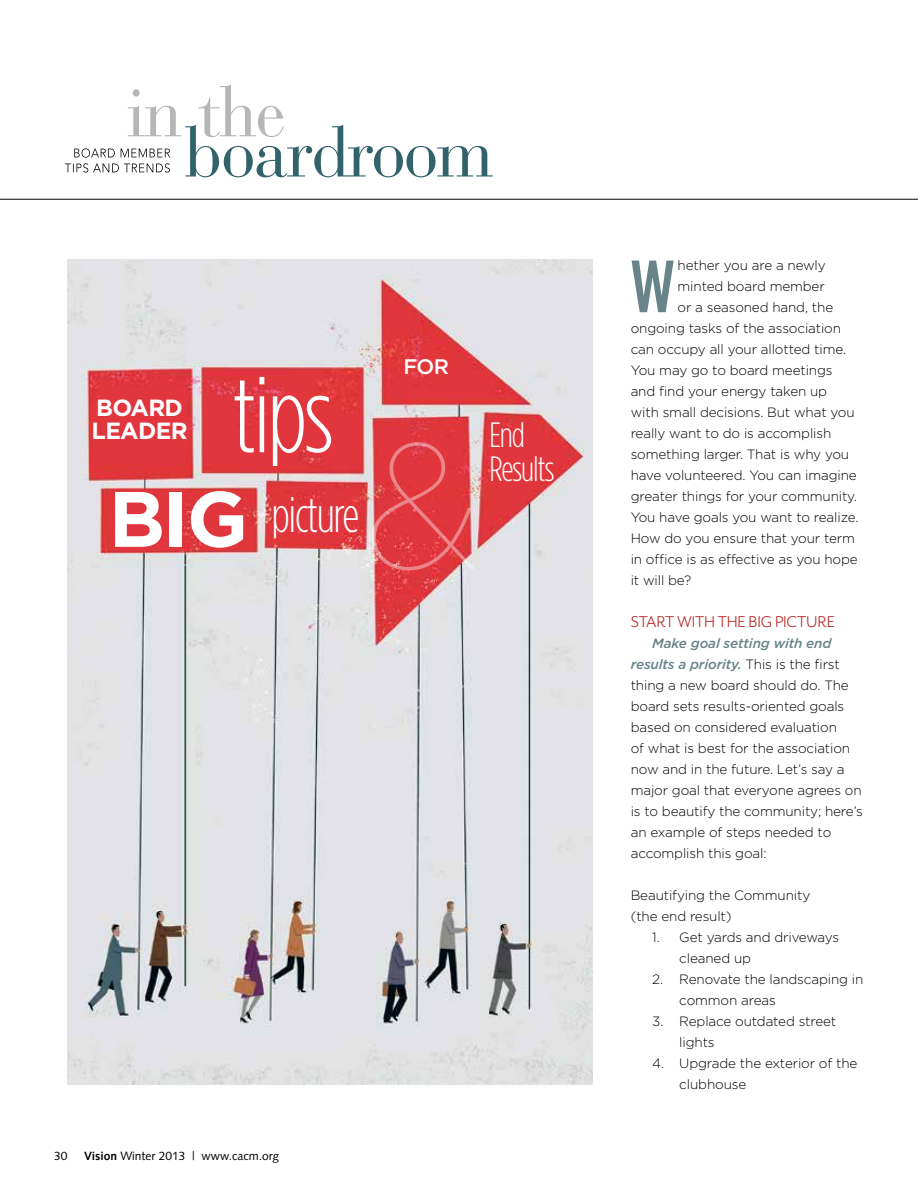
<style>
.page{position:relative;width:918px;height:1188px;background:#fff}
.page>*{position:absolute;margin:0;border:0;box-sizing:border-box;transform-origin:0 0}
.t1{font:300 106.5px "Gotham Condensed";color:#fff}
.t2{font:700 78.45px "Gotham";color:#fff}
.t3{font:500 73.5px "Gotham Condensed";color:#69838b}
.t4{font:300 49.2px "Gotham Condensed";letter-spacing:-.03em;color:#fff}
.t5{font:300 35.1px/33.9px "Gotham Condensed";letter-spacing:-.03em;color:#fff}
.t6{font:700 23.4px/23.4px "Gotham";color:#fff}
.t7{font:500 21px "Gotham";color:#fff}
.t8{font:18px "Mr Eaves San OT";letter-spacing:-.01em;color:#b82425}
.t9{font:300 13.5px/21px "Gotham";letter-spacing:-.01em;color:#000}
.t10{font:12px "Syntax";color:#000}
.s1{font-weight:700}
.s2{font-weight:500;font-style:italic;color:#69838b}
</style>
<div class="page">
<hr style="left:0;top:199px;width:918px;height:1px;background:#000">
<svg style="left:65px;top:84px;width:428px;height:93px"></svg>
<img style="left:67px;top:259px;width:526px;height:826px">
<svg style="left:372px;top:442px;width:103px;height:128px;background:#e14c52"></svg>
<h1 class="t1" style="left:233px;top:355px;width:103px">tips</h1>
<h3 class="t4" style="left:272px;top:487px;width:90px">picture</h3>
<h3 class="t6" style="left:92px;top:396px;width:39px">BOARD<br>LEADER</h3>
<h2 class="t2" style="left:108px;top:467px;width:141px">BIG</h2>
<h3 class="t7" style="left:403px;top:353px;width:47px">for</h3>
<h3 class="t5" style="left:489px;top:418px;width:67px">End<br>Results</h3>
<p class="t10" style="left:54px;top:1148px;width:15px">30</p>
<p class="t10" style="left:84px;top:1148px;width:197px"><span class="s1">Vision</span> Winter 2013 | www.cacm.org</p>
<h3 class="t3" style="left:631px;top:244px;width:45px">W</h3>
<p class="t9" style="left:678px;top:254px;width:150px">hether you are a newly</p>
<p class="t9" style="left:678px;top:275px;width:149px">minted board member</p>
<p class="t9" style="left:678px;top:296px;width:157px">or a seasoned hand, the</p>
<p class="t9" style="left:631px;top:317px;width:212px">ongoing tasks of the association</p>
<p class="t9" style="left:631px;top:338px;width:217px">can occupy all your allotted time.</p>
<p class="t9" style="left:631px;top:359px;width:203px">You may go to board meetings</p>
<p class="t9" style="left:631px;top:380px;width:198px">and find your energy taken up</p>
<p class="t9" style="left:631px;top:401px;width:225px">with small decisions. But what you</p>
<p class="t9" style="left:631px;top:422px;width:202px">really want to do is accomplish</p>
<p class="t9" style="left:631px;top:443px;width:220px">something larger. That is why you</p>
<p class="t9" style="left:631px;top:464px;width:228px">have volunteered. You can imagine</p>
<p class="t9" style="left:631px;top:485px;width:228px">greater things for your community.</p>
<p class="t9" style="left:631px;top:506px;width:229px">You have goals you want to realize.</p>
<p class="t9" style="left:631px;top:527px;width:226px">How do you ensure that your term</p>
<p class="t9" style="left:631px;top:548px;width:229px">in office is as effective as you hope</p>
<p class="t9" style="left:631px;top:569px;width:62px">it will be?</p>
<h3 class="t8" style="left:631px;top:612px;width:206px">START WITH THE BIG PICTURE</h3>
<p class="t9" style="left:631px;top:632px;width:234px;text-indent:22px"><span class="s2">Make goal setting with end results a priority.</span> This is the first thing a new board should do. The board sets results-oriented goals based on considered evaluation<br>of what is best for the association now and in the future. Let’s say a major goal that everyone agrees on is to beautify the community; here’s an example of steps needed to accomplish this goal:</p>
<p class="t9" style="left:631px;top:884px;width:181px">Beautifying the Community (the end result)</p>
<p class="t9" style="left:679px;top:926px;width:161px;text-indent:-27px">1. Get yards and driveways cleaned up</p>
<p class="t9" style="left:679px;top:968px;width:186px;text-indent:-27px">2. Renovate the landscaping in common areas</p>
<p class="t9" style="left:679px;top:1010px;width:158px;text-indent:-27px">3. Replace outdated street lights</p>
<p class="t9" style="left:679px;top:1052px;width:180px;text-indent:-27px">4. Upgrade the exterior of the clubhouse</p>
</div>
